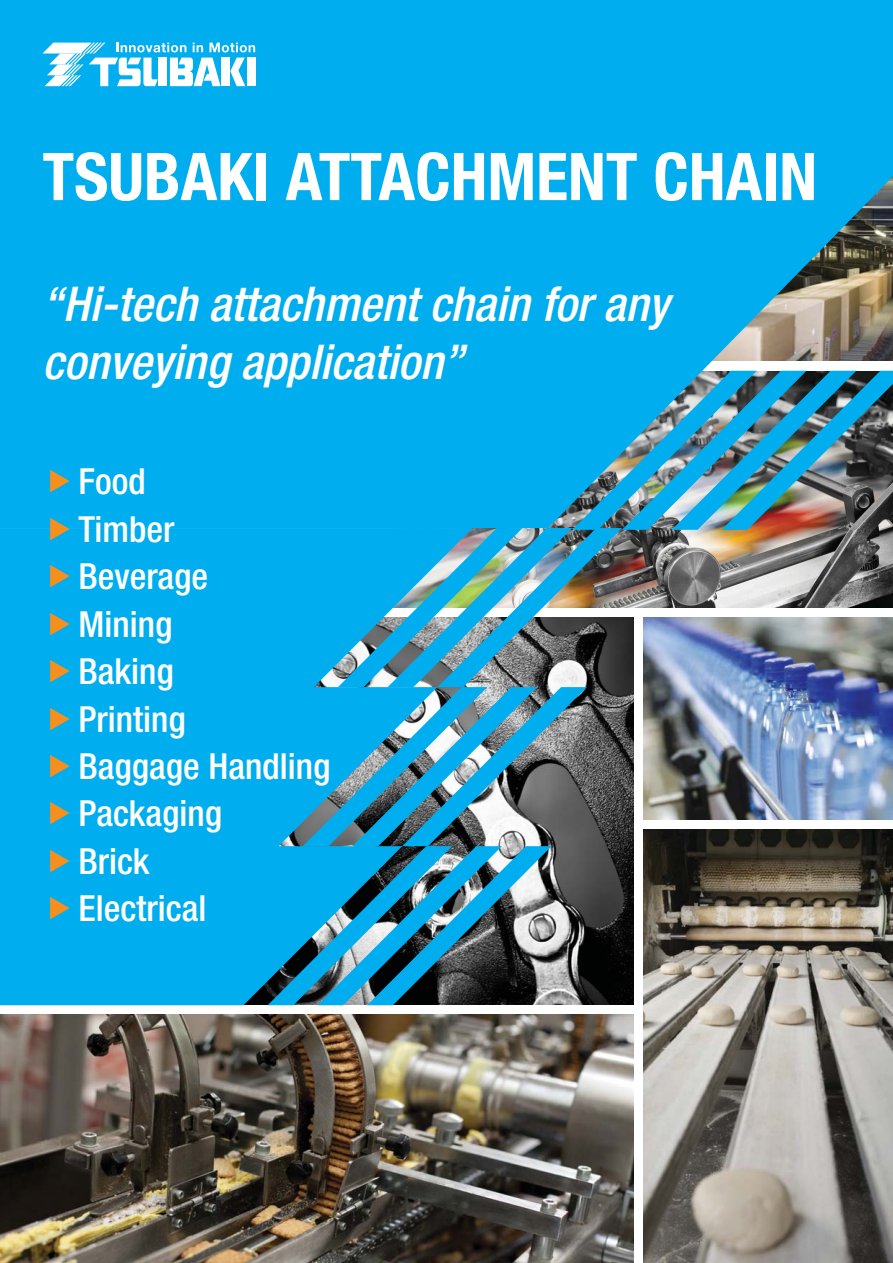
<style>
.page{position:relative;width:893px;height:1263px;background:#fff}
.page>*{position:absolute;margin:0;border:0;box-sizing:border-box;transform-origin:0 0}
.t1{font:700 condensed 66px "Helvetica Neue";color:#fff}
.t2{font:italic 500 condensed 48px/57.6px "Helvetica Neue";color:#fff}
.t3{font:500 condensed 36px/47.4px "Helvetica Neue";color:#fff}
</style>
<div class="page">
<img style="left:643px;top:1005px;width:250px;height:258px">
<img style="left:0;top:1014px;width:634px;height:249px">
<div style="left:0;top:528px;width:268px;height:477px;background:#00aeef"></div>
<div style="left:0;top:0;width:893px;height:528px;background:#00aeef"></div>
<img style="left:268px;top:371px;width:625px;height:634px">
<div style="left:634px;top:612px;width:9px;height:651px;background:#fff"></div>
<svg style="left:42px;top:43px;width:213px;height:43px"></svg>
<svg style="left:50px;top:470px;width:20px;height:23px"></svg>
<div style="left:50px;top:517px;width:61px;height:26px;background:#00aeef"></div>
<div style="left:50px;top:565px;width:61px;height:25px;background:#00aeef"></div>
<div style="left:50px;top:612px;width:61px;height:26px;background:#00aeef"></div>
<div style="left:50px;top:659px;width:61px;height:26px;background:#00aeef"></div>
<div style="left:50px;top:707px;width:61px;height:26px;background:#00aeef"></div>
<div style="left:50px;top:754px;width:61px;height:26px;background:#00aeef"></div>
<div style="left:50px;top:802px;width:61px;height:25px;background:#00aeef"></div>
<div style="left:50px;top:849px;width:61px;height:26px;background:#00aeef"></div>
<div style="left:50px;top:897px;width:61px;height:25px;background:#00aeef"></div>
<h1 class="t1" style="left:42px;top:153px;width:776px">TSUBAKI ATTACHMENT CHAIN</h1>
<h2 class="t2" style="left:42px;top:280px;width:628px">“Hi-tech attachment chain for any conveying application”</h2>
<p class="t3" style="left:78px;top:461px;width:253px">Food<br>Timber<br>Beverage<br>Mining<br>Baking<br>Printing<br>Baggage Handling<br>Packaging<br>Brick<br>Electrical</p>
</div>
